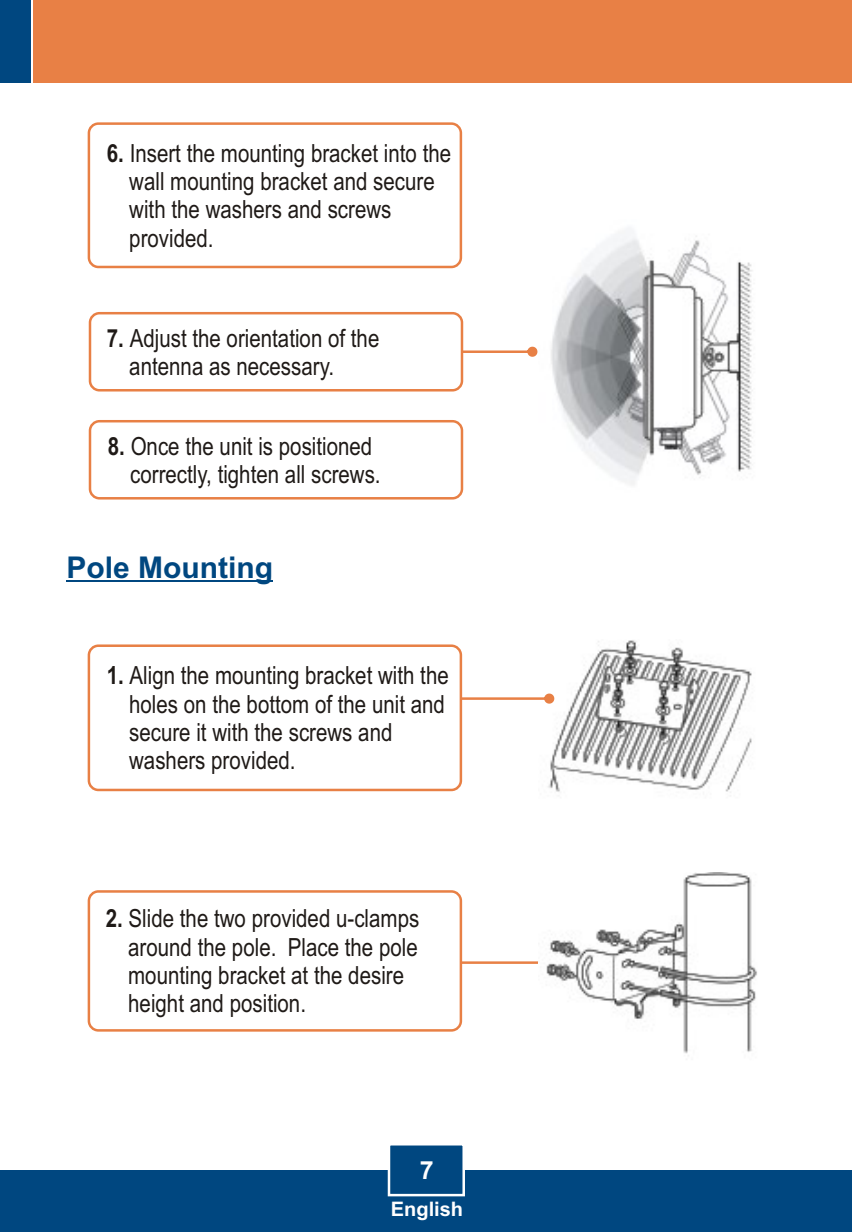
<style>
.page{position:relative;width:852px;height:1232px;background:#fff}
.page>*{position:absolute;margin:0;border:0;box-sizing:border-box;transform-origin:0 0}
.t1{font:700 30px "Arial";color:#004780}
.t2{font:25px/28.2px "Arial Narrow";color:#1f1a17}
.t3{font:700 25px "Arial";color:#fff}
.t4{font:700 20px "Arial";color:#fff}
.s1{font-weight:700}
</style>
<div class="page">
<svg style="left:463px;top:347px;width:74px;height:10px"></svg>
<div style="left:89px;top:420px;width:374px;height:79px;background:#fff;border:3px solid #e88045;border-radius:9px"></div>
<div style="left:89px;top:312px;width:374px;height:79px;background:#fff;border:3px solid #e88045;border-radius:9px"></div>
<img style="left:551px;top:236px;width:202px;height:249px">
<img style="left:548px;top:640px;width:204px;height:153px">
<svg style="left:462px;top:693px;width:92px;height:11px"></svg>
<svg style="left:462px;top:957px;width:76px;height:10px"></svg>
<hr style="left:66px;top:580px;width:207px;height:2px;background:#004780">
<div style="left:88px;top:644px;width:374px;height:147px;background:#fff;border:3px solid #e88045;border-radius:9px"></div>
<img style="left:546px;top:872px;width:211px;height:182px">
<div style="left:88px;top:890px;width:374px;height:141px;background:#fff;border:3px solid #e88045;border-radius:9px"></div>
<div style="left:0;top:1170px;width:852px;height:62px;background:#004780"></div>
<div style="left:33px;top:0;width:819px;height:83px;background:#e88045"></div>
<div style="left:0;top:0;width:30px;height:83px;background:#004780"></div>
<svg style="left:387px;top:1145px;width:78px;height:52px"></svg>
<div style="left:88px;top:122px;width:374px;height:146px;background:#fff;border:3px solid #e88045;border-radius:9px"></div>
<p class="t2" style="left:129px;top:141px;width:323px;text-indent:-22px"><span class="s1">6.</span> Insert the mounting bracket into the wall mounting bracket and secure with the washers and screws provided.</p>
<p class="t2" style="left:129px;top:326px;width:252px;text-indent:-22px"><span class="s1">7.</span> Adjust the orientation of the antenna as necessary.</p>
<p class="t2" style="left:130px;top:434px;width:252px;text-indent:-22px"><span class="s1">8.</span> Once the unit is positioned correctly, tighten all screws.</p>
<p class="t1" style="left:66px;top:556px;width:208px">Pole Mounting</p>
<p class="t2" style="left:129px;top:664px;width:321px;text-indent:-22px"><span class="s1">1.</span> Align the mounting bracket with the holes on the bottom of the unit and secure it with the screws and washers provided.</p>
<p class="t2" style="left:128px;top:907px;width:292px;text-indent:-22px"><span class="s1">2.</span> Slide the two provided u-clamps around the pole. Place the pole mounting bracket at the desire height and position.</p>
<p class="t3" style="left:420px;top:1160px;width:15px">7</p>
<p class="t4" style="left:391px;top:1201px;width:74px">English</p>
</div>
